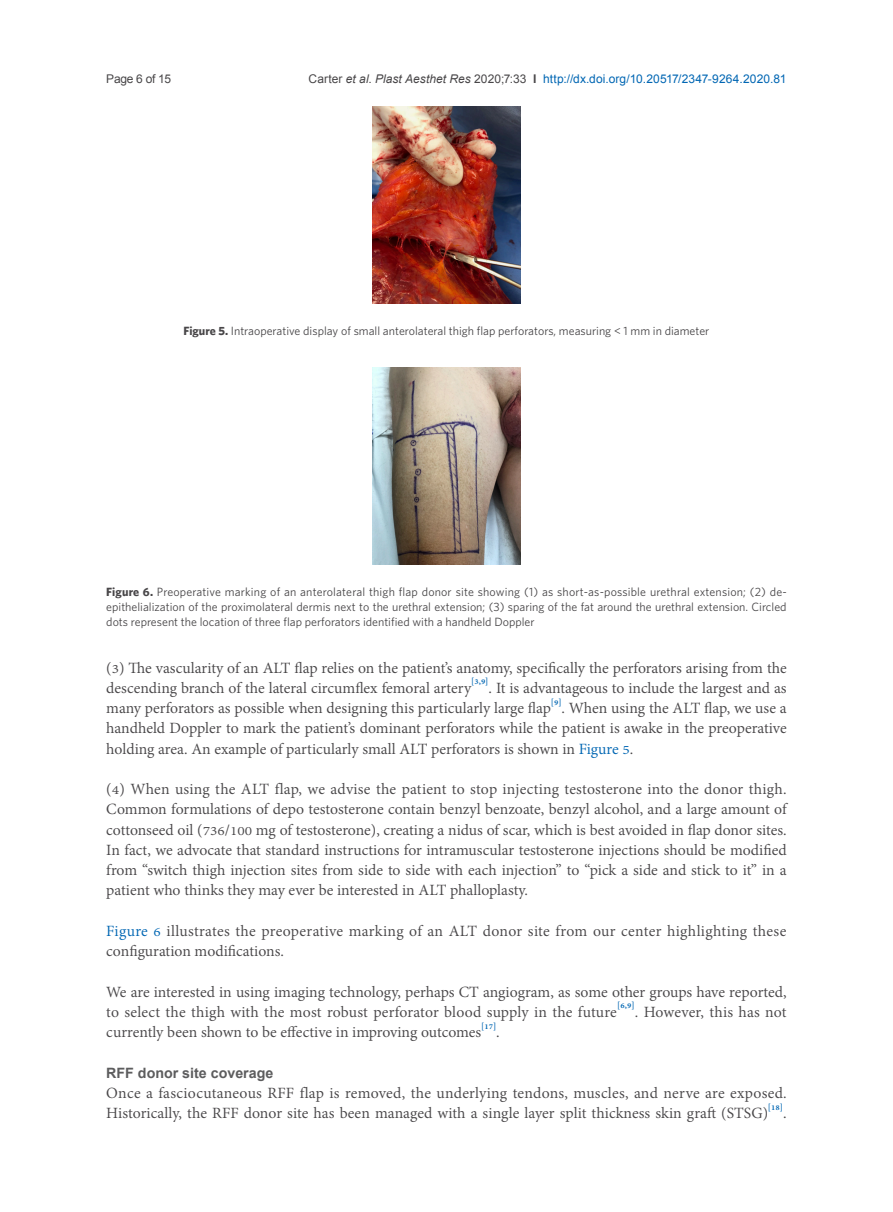
<style>
.page{position:relative;width:893px;height:1212px;background:#fff}
.page>*{position:absolute;margin:0;border:0;box-sizing:border-box;transform-origin:0 0}
.正文{font:19.2px/20.2px "Adobe Thai";letter-spacing:.005em;color:#484648;text-align:justify}
.正文-2{font:700 14.25px "Arial";color:#5d5d5e}
.t1{font:12px/15px "Whitney";color:#484648;text-align:justify}
.t2{font:12px "Arial";letter-spacing:.01em;color:#0166b3}
.t3{font:12px "Arial";letter-spacing:-.025em;color:#484648}
.s1{color:#484648}
.s2{font-style:italic;color:#484648}
.s3{font-weight:700;color:#484648}
.s4{font-weight:700}
.s5{color:#0166b3}
</style>
<div class="page">
<img style="left:372px;top:106px;width:148px;height:198px">
<img style="left:372px;top:367px;width:148px;height:198px">
<p class="t3" style="left:106px;top:70px;width:66px">Page 6 of 15</p>
<p class="t2" style="left:309px;top:70px;width:480px"><span class="s1">Carter</span> <span class="s2">et al</span><span class="s1">.</span> <span class="s2">Plast Aesthet Res</span> <span class="s1">2020;7:33</span> <span class="s3">I</span> http://dx.doi.org/10.20517/2347-9264.2020.81</p>
<p class="t1" style="left:184px;top:323px;width:527px"><span class="s4">Figure 5.</span> Intraoperative display of small anterolateral thigh flap perforators, measuring &lt; 1 mm in diameter</p>
<p class="t1" style="left:106px;top:584px;width:682px"><span class="s4">Figure 6.</span> Preoperative marking of an anterolateral thigh flap donor site showing (1) as short-as-possible urethral extension; (2) de&shy;epithelialization of the proximolateral dermis next to the urethral extension; (3) sparing of the fat around the urethral extension. Circled dots represent the location of three flap perforators identified with a handheld Doppler</p>
<p class="正文" style="left:106px;top:656px;width:682px">(3) The vascularity of an ALT flap relies on the patient’s anatomy, specifically the perforators arising from the descending branch of the lateral circumflex femoral artery<sup>[3,9]</sup>. It is advantageous to include the largest and as many perforators as possible when designing this particularly large flap<sup>[9]</sup>. When using the ALT flap, we use a handheld Doppler to mark the patient’s dominant perforators while the patient is awake in the preoperative holding area. An example of particularly small ALT perforators is shown in <span class="s5">Figure 5</span>.</p>
<p class="正文" style="left:106px;top:777px;width:682px">(4) When using the ALT flap, we advise the patient to stop injecting testosterone into the donor thigh.<br>Common formulations of depo testosterone contain benzyl benzoate, benzyl alcohol, and a large amount of cottonseed oil (736/100 mg of testosterone), creating a nidus of scar, which is best avoided in flap donor sites.<br>In fact, we advocate that standard instructions for intramuscular testosterone injections should be modified from “switch thigh injection sites from side to side with each injection” to “pick a side and stick to it” in a patient who thinks they may ever be interested in ALT phalloplasty.</p>
<p class="正文" style="left:106px;top:919px;width:682px"><span class="s5">Figure 6</span> illustrates the preoperative marking of an ALT donor site from our center highlighting these configuration modifications.</p>
<p class="正文" style="left:106px;top:980px;width:682px">We are interested in using imaging technology, perhaps CT angiogram, as some other groups have reported, to select the thigh with the most robust perforator blood supply in the future<sup>[6,9]</sup>. However, this has not currently been shown to be effective in improving outcomes<sup>[17]</sup>.</p>
<p class="正文-2" style="left:106px;top:1063px;width:169px">RFF donor site coverage</p>
<p class="正文" style="left:106px;top:1081px;width:682px">Once a fasciocutaneous RFF flap is removed, the underlying tendons, muscles, and nerve are exposed.<br>Historically, the RFF donor site has been managed with a single layer split thickness skin graft (STSG)<sup>[18]</sup>.</p>
</div>
